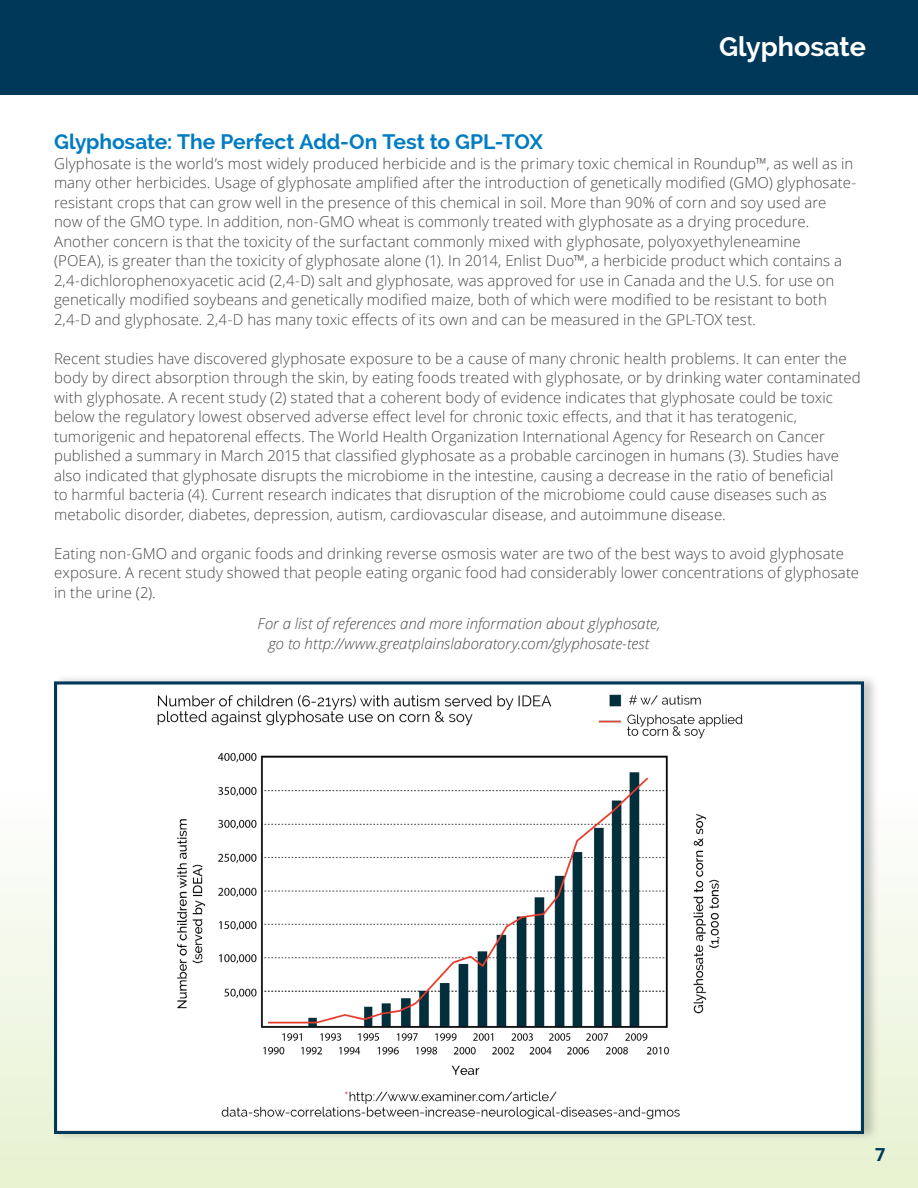
<style>
.page{position:relative;width:918px;height:1188px;background:#fff}
.page>*{position:absolute;margin:0;border:0;box-sizing:border-box;transform-origin:0 0}
.Body_Text{font:700 27px "Raleway";color:#fff}
.Body_Text-2{font:700 21px "Raleway";letter-spacing:-.005em;color:#007cc2}
.t1{font:700 18px "Open Sans";color:#003859}
.t2{font:300 15px/19.5px "Open Sans";letter-spacing:.005em;color:#464748}
.t3{font:italic 300 15px "Open Sans";color:#464748}
</style>
<div class="page">
<div style="left:0;top:0;width:918px;height:94px;background:#003859"></div>
<div style="left:0;top:794px;width:918px;height:394px;background:linear-gradient(to bottom,#fefefe,#e6f1cf)"></div>
<div style="left:52px;top:673px;width:828px;height:470px;background:#231f20;opacity:.25"></div>
<div style="left:56px;top:683px;width:806px;height:449px;background:#fff"></div>
<img style="left:157px;top:694px;width:586px;height:426px">
<div style="left:54px;top:681px;width:810px;height:453px;border:3px solid #003859"></div>
<p class="Body_Text" style="left:719px;top:31px;width:148px">Glyphosate</p>
<p class="Body_Text-2" style="left:54px;top:130px;width:490px">Glyphosate: The Perfect Add-On Test to GPL-TOX</p>
<p class="t2" style="left:54px;top:153px;width:804px">Glyphosate is the world’s most widely produced herbicide and is the primary toxic chemical in Roundup™, as well as in many other herbicides. Usage of glyphosate amplified after the introduction of genetically modified (GMO) glyphosate&shy;resistant crops that can grow well in the presence of this chemical in soil. More than 90% of corn and soy used are now of the GMO type. In addition, non-GMO wheat is commonly treated with glyphosate as a drying procedure.<br>Another concern is that the toxicity of the surfactant commonly mixed with glyphosate, polyoxyethyleneamine<br>(POEA), is greater than the toxicity of glyphosate alone (1). In 2014, Enlist Duo™, a herbicide product which contains a 2,4-dichlorophenoxyacetic acid (2,4-D) salt and glyphosate, was approved for use in Canada and the U.S. for use on genetically modified soybeans and genetically modified maize, both of which were modified to be resistant to both</p>
<p class="t2" style="left:54px;top:309px;width:704px">2,4-D and glyphosate. 2,4-D has many toxic effects of its own and can be measured in the GPL-TOX test.</p>
<p class="t2" style="left:54px;top:348px;width:808px">Recent studies have discovered glyphosate exposure to be a cause of many chronic health problems. It can enter the body by direct absorption through the skin, by eating foods treated with glyphosate, or by drinking water contaminated with glyphosate. A recent study (2) stated that a coherent body of evidence indicates that glyphosate could be toxic</p>
<p class="t2" style="left:54px;top:407px;width:787px">below the regulatory lowest observed adverse effect level for chronic toxic effects, and that it has teratogenic, tumorigenic and hepatorenal effects. The World Health Organization International Agency for Research on Cancer published a summary in March 2015 that classified glyphosate as a probable carcinogen in humans (3). Studies have also indicated that glyphosate disrupts the microbiome in the intestine, causing a decrease in the ratio of beneficial to harmful bacteria (4). Current research indicates that disruption of the microbiome could cause diseases such as metabolic disorder, diabetes, depression, autism, cardiovascular disease, and autoimmune disease.</p>
<p class="t2" style="left:54px;top:543px;width:807px">Eating non-GMO and organic foods and drinking reverse osmosis water are two of the best ways to avoid glyphosate exposure. A recent study showed that people eating organic food had considerably lower concentrations of glyphosate in the urine (2).</p>
<p class="t3" style="left:258px;top:614px;width:404px">For a list of references and more information about glyphosate,</p>
<p class="t3" style="left:269px;top:633px;width:382px">go to http://www.greatplainslaboratory.com/glyphosate-test</p>
<p class="t1" style="left:875px;top:1141px;width:12px">7</p>
</div>
